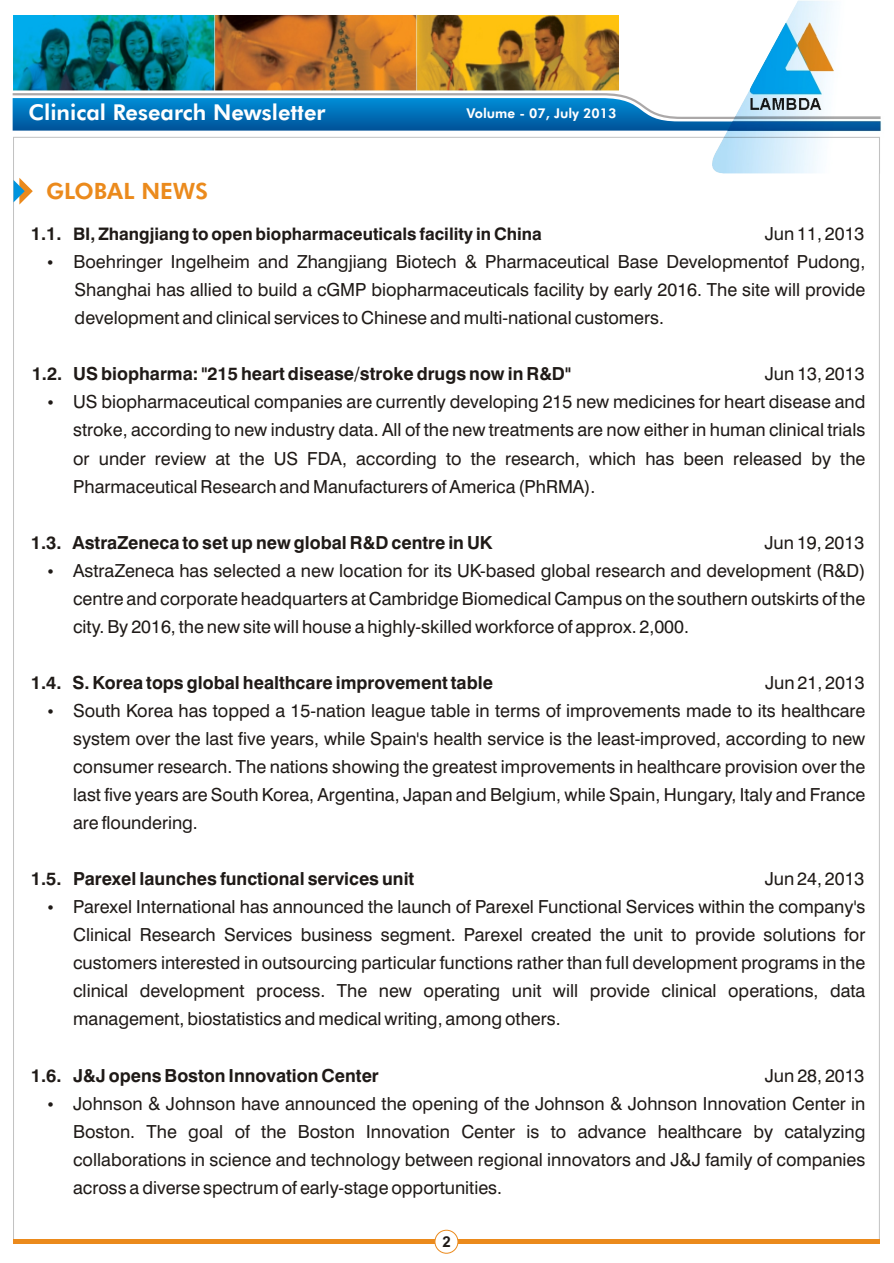
<style>
.page{position:relative;width:894px;height:1263px;background:#fff}
.page>*{position:absolute;margin:0;border:0;box-sizing:border-box;transform-origin:0 0}
.t1{font:22.5px "Futura Hv BT";color:#eb8a1c}
.t2{font:21.9px "Futura Hv BT";color:#fff}
.t3{font:18px/28px "Swis 721 BT";color:#1f1a17;text-align:justify}
.t4{font:700 18px "Swis 721 BT";color:#1f1a17}
.t5{font:700 17.25px "Swis 721 BT";color:#1f1a17}
.t6{font:700 15px "Arial";color:#1f1a17}
.t7{font:13.5px "Futura Hv BT";color:#fff}
.s1{font-size:18px}
</style>
<div class="page">
<svg style="left:12px;top:93px;width:691px;height:38px;background:#2e86bf"></svg>
<div style="left:13px;top:1239px;width:867px;height:5px;background:#eb8a1c"></div>
<div style="left:435px;top:1230px;width:23px;height:24px;background:#fff;border:1px solid #eb8a1c;border-radius:50%"></div>
<img style="left:13px;top:15px;width:606px;height:76px">
<img style="left:703px;top:0;width:178px;height:174px">
<svg style="left:14px;top:178px;width:19px;height:27px"></svg>
<p class="t2" style="left:28px;top:104px;width:299px">Clinical Research Newsletter</p>
<p class="t7" style="left:467px;top:108px;width:151px">Volume - 07, July 2013</p>
<p class="t1" style="left:46px;top:182px;width:164px">GLOBAL NEWS</p>
<p class="t5" style="left:31px;top:227px;width:512px"><span class="s1">1.1.</span> BI, Zhangjiang to open biopharmaceuticals facility in China</p>
<p class="t3" style="left:765px;top:221px;width:101px">Jun 11, 2013</p>
<p class="t3" style="left:75px;top:249px;width:792px;text-indent:-28px">• Boehringer Ingelheim and Zhangjiang Biotech &amp; Pharmaceutical Base Developmentof Pudong, Shanghai has allied to build a cGMP biopharmaceuticals facility by early 2016. The site will provide development and clinical services to Chinese and multi-national customers.</p>
<p class="t4" style="left:32px;top:367px;width:541px">1.2. US biopharma: "215 heart disease/stroke drugs now in R&amp;D"</p>
<p class="t3" style="left:765px;top:362px;width:101px">Jun 13, 2013</p>
<p class="t3" style="left:73px;top:390px;width:794px;text-indent:-26px">• US biopharmaceutical companies are currently developing 215 new medicines for heart disease and stroke, according to new industry data. All of the new treatments are now either in human clinical trials or under review at the US FDA, according to the research, which has been released by the Pharmaceutical Research and Manufacturers of America (PhRMA).</p>
<p class="t4" style="left:31px;top:535px;width:463px">1.3. AstraZeneca to set up new global R&amp;D centre in UK</p>
<p class="t3" style="left:765px;top:530px;width:101px">Jun 19, 2013</p>
<p class="t3" style="left:73px;top:558px;width:794px;text-indent:-26px">• AstraZeneca has selected a new location for its UK-based global research and development (R&amp;D) centre and corporate headquarters at Cambridge Biomedical Campus on the southern outskirts of the city. By 2016, the new site will house a highly-skilled workforce of approx. 2,000.</p>
<p class="t4" style="left:31px;top:675px;width:463px">1.4. S. Korea tops global healthcare improvement table</p>
<p class="t3" style="left:765px;top:670px;width:101px">Jun 21, 2013</p>
<p class="t3" style="left:73px;top:698px;width:794px;text-indent:-26px">• South Korea has topped a 15-nation league table in terms of improvements made to its healthcare system over the last five years, while Spain's health service is the least-improved, according to new consumer research. The nations showing the greatest improvements in healthcare provision over the last five years are South Korea, Argentina, Japan and Belgium, while Spain, Hungary, Italy and France are floundering.</p>
<p class="t4" style="left:31px;top:872px;width:385px">1.5. Parexel launches functional services unit</p>
<p class="t3" style="left:765px;top:867px;width:101px">Jun 24, 2013</p>
<p class="t3" style="left:73px;top:895px;width:794px;text-indent:-26px">• Parexel International has announced the launch of Parexel Functional Services within the company's Clinical Research Services business segment. Parexel created the unit to provide solutions for customers interested in outsourcing particular functions rather than full development programs in the clinical development process. The new operating unit will provide clinical operations, data management, biostatistics and medical writing, among others.</p>
<p class="t4" style="left:31px;top:1068px;width:349px">1.6. J&amp;J opens Boston Innovation Center</p>
<p class="t3" style="left:765px;top:1063px;width:101px">Jun 28, 2013</p>
<p class="t3" style="left:73px;top:1091px;width:794px;text-indent:-26px">• Johnson &amp; Johnson have announced the opening of the Johnson &amp; Johnson Innovation Center in Boston. The goal of the Boston Innovation Center is to advance healthcare by catalyzing collaborations in science and technology between regional innovators and J&amp;J family of companies across a diverse spectrum of early-stage opportunities.</p>
<p class="t6" style="left:443px;top:1236px;width:10px">2</p>
</div>
